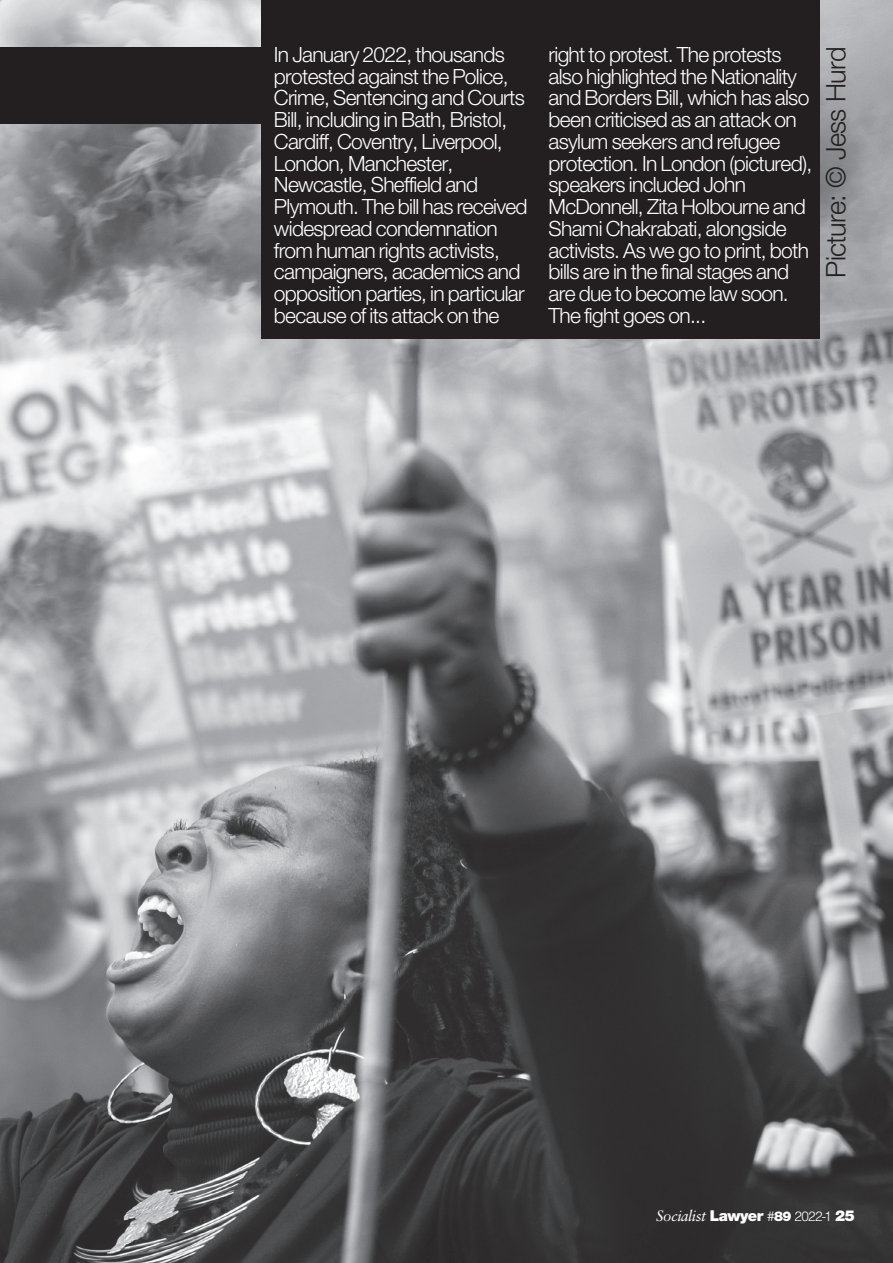
<style>
.page{position:relative;width:893px;height:1263px;background:#fff}
.page>*{position:absolute;margin:0;border:0;box-sizing:border-box;transform-origin:0 0}
.t1{font:300 27px "Helvetica Neue LT Pro";letter-spacing:-.03em;color:#231f20}
.t2{font:300 21px/21.8px "Helvetica Neue LT Pro";letter-spacing:-.035em;color:#fff}
.t3{font:italic 15px "Sabon";letter-spacing:-.03em;color:#fff}
.s1{font-family:"Helvetica Neue LT Pro";font-weight:900;font-style:normal}
.s2{font-family:"Helvetica";font-weight:300;font-style:normal;font-size:13.5px}
.s3{font-family:"Helvetica Neue LT Pro";font-weight:900;font-style:normal;font-size:13.5px}
</style>
<div class="page">
<img style="left:0;top:0;width:893px;height:1263px">
<div style="left:0;top:47px;width:316px;height:76px;background:#231f20"></div>
<div style="left:261px;top:0;width:559px;height:338px;background:#231f20"></div>
<p class="t2" style="left:274px;top:46px;width:255px">In January 2022, thousands protested against the Police,<br>Crime, Sentencing and Courts<br>Bill, including in Bath, Bristol,<br>Cardiff, Coventry, Liverpool,<br>London, Manchester,<br>Newcastle, Sheffield and<br>Plymouth. The bill has received widespread condemnation from human rights activists, campaigners, academics and opposition parties, in particular because of its attack on the</p>
<p class="t2" style="left:549px;top:46px;width:265px">right to protest. The protests also highlighted the Nationality and Borders Bill, which has also been criticised as an attack on asylum seekers and refugee protection. In London (pictured), speakers included John<br>McDonnell, Zita Holbourne and<br>Shami Chakrabati, alongside activists. As we go to print, both bills are in the final stages and are due to become law soon.<br>The fight goes on...</p>
<p class="t1" style="left:826px;top:278px;width:232px;rotate:-90deg">Picture: © Jess Hurd</p>
<p class="t3" style="left:656px;top:1210px;width:200px">Socialist <span class="s1">Lawyer</span> <span class="s2">#</span><span class="s3">89</span> <span class="s2">2022-1</span> <span class="s1">25</span></p>
</div>
